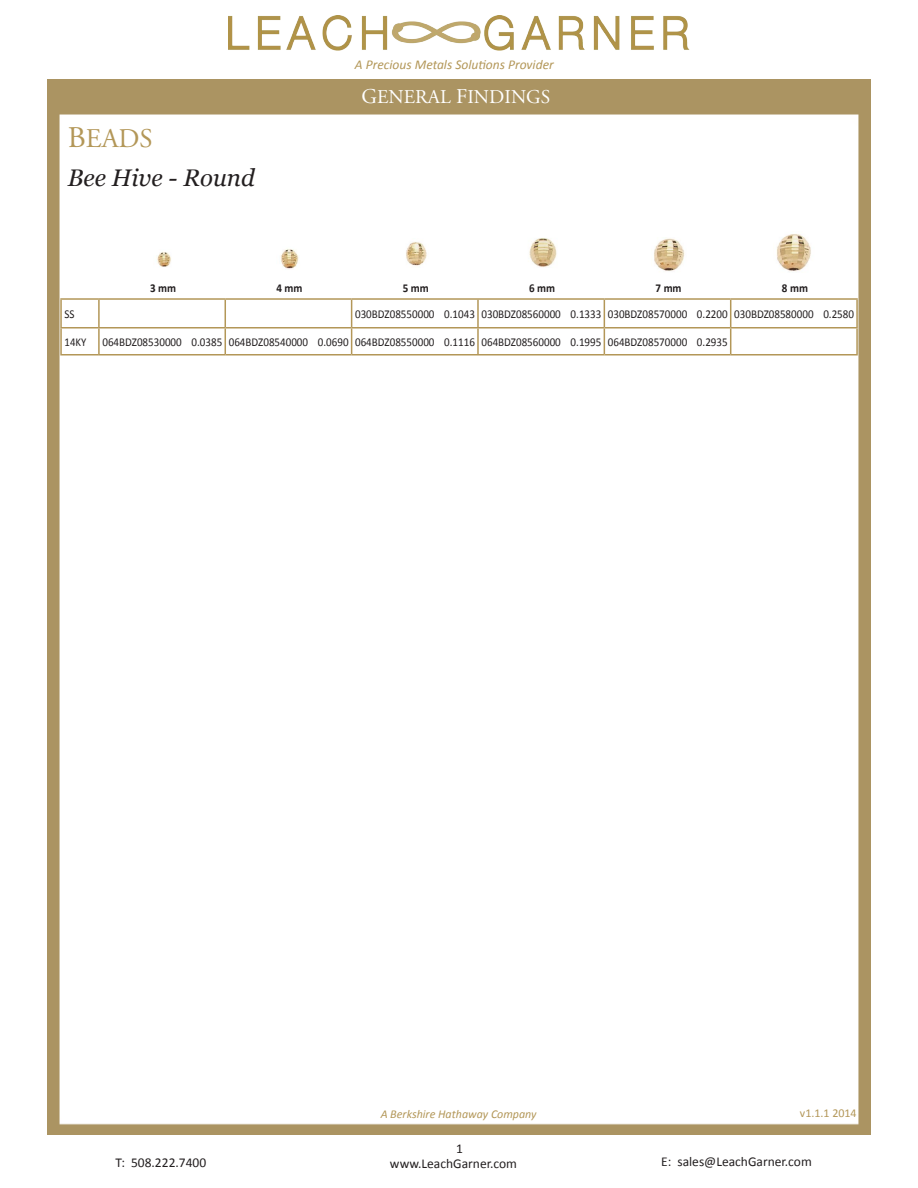
<style>
.page{position:relative;width:918px;height:1188px;background:#fff}
.page>*{position:absolute;margin:0;border:0;box-sizing:border-box;transform-origin:0 0}
.H1_Category_heading{font:27px "Adobe Garamond Pro";color:#b39758}
.marketing_category{font:italic 24px "Georgia";color:#231f20}
.t1{font:19.5px "Adobe Garamond Pro";color:#fff}
.t2{font:13.5px "Calibri";color:#231f20}
.t3{font:italic 13.5px "Calibri";color:#b39758}
.table_text_-_data{font:12px "Calibri";color:#231f20;scale:.92 1}
.t4{font:italic 12px "Calibri";color:#b39758}
.table_head{font:700 12px "Calibri";color:#231f20;scale:.92 1}
.t5{font:12px "Calibri";color:#b39758}
.table_text_-_1st_col{font:12px "Calibri";color:#231f20;scale:.9 1}
.s1{font-size:30px}
.s2{font-size:21px}
</style>
<div class="page">
<img style="left:47px;top:79px;width:824px;height:1055px">
<img style="left:229px;top:16px;width:460px;height:34px">
<hr style="left:60px;top:298px;width:39px;height:2px;background:#b39758">
<hr style="left:60px;top:300px;width:2px;height:27px;background:#b39758">
<hr style="left:98px;top:300px;width:2px;height:27px;background:#b39758">
<hr style="left:60px;top:327px;width:39px;height:2px;background:#b39758">
<hr style="left:99px;top:298px;width:126px;height:2px;background:#b39758">
<hr style="left:225px;top:298px;width:127px;height:2px;background:#b39758">
<hr style="left:352px;top:298px;width:126px;height:2px;background:#b39758">
<hr style="left:478px;top:298px;width:126px;height:2px;background:#b39758">
<hr style="left:604px;top:298px;width:127px;height:2px;background:#b39758">
<hr style="left:731px;top:298px;width:127px;height:2px;background:#b39758">
<hr style="left:856px;top:300px;width:2px;height:27px;background:#b39758">
<hr style="left:60px;top:329px;width:2px;height:25px;background:#b39758">
<hr style="left:60px;top:354px;width:39px;height:2px;background:#b39758">
<hr style="left:99px;top:327px;width:126px;height:2px;background:#b39758">
<hr style="left:98px;top:329px;width:2px;height:25px;background:#b39758">
<hr style="left:225px;top:327px;width:127px;height:2px;background:#b39758">
<hr style="left:352px;top:327px;width:126px;height:2px;background:#b39758">
<hr style="left:478px;top:327px;width:126px;height:2px;background:#b39758">
<hr style="left:604px;top:327px;width:127px;height:2px;background:#b39758">
<hr style="left:731px;top:327px;width:127px;height:2px;background:#b39758">
<hr style="left:856px;top:329px;width:2px;height:25px;background:#b39758">
<hr style="left:99px;top:354px;width:126px;height:2px;background:#b39758">
<hr style="left:225px;top:354px;width:127px;height:2px;background:#b39758">
<hr style="left:352px;top:354px;width:126px;height:2px;background:#b39758">
<hr style="left:478px;top:354px;width:126px;height:2px;background:#b39758">
<hr style="left:604px;top:354px;width:127px;height:2px;background:#b39758">
<hr style="left:731px;top:354px;width:127px;height:2px;background:#b39758">
<hr style="left:477px;top:300px;width:2px;height:27px;background:#b39758">
<svg style="left:225px;top:300px;width:1px;height:54px"></svg>
<svg style="left:351px;top:300px;width:1px;height:54px"></svg>
<hr style="left:477px;top:329px;width:2px;height:25px;background:#b39758">
<svg style="left:604px;top:300px;width:1px;height:54px"></svg>
<svg style="left:730px;top:300px;width:1px;height:54px"></svg>
<img style="left:153px;top:250px;width:20px;height:22px">
<img style="left:277px;top:247px;width:25px;height:25px">
<img style="left:400px;top:238px;width:32px;height:34px">
<img style="left:523px;top:233px;width:39px;height:39px">
<img style="left:651px;top:237px;width:35px;height:35px">
<img style="left:774px;top:232px;width:42px;height:40px">
<p class="t3" style="left:355px;top:55px;width:200px">A Precious Metals Solutions Provider</p>
<p class="H1_Category_heading" style="left:68px;top:122px;width:87px"><span class="s1">B</span>EADS</p>
<p class="marketing_category" style="left:68px;top:162px;width:189px">Bee Hive - Round</p>
<h3 class="t1" style="left:362px;top:86px;width:190px"><span class="s2">G</span>ENERAL <span class="s2">F</span>INDINGS</h3>
<p class="table_head" style="left:150px;top:280px;width:30px">3 mm</p>
<p class="table_head" style="left:277px;top:280px;width:30px">4 mm</p>
<p class="table_head" style="left:403px;top:280px;width:30px">5 mm</p>
<p class="table_head" style="left:529px;top:280px;width:30px">6 mm</p>
<p class="table_head" style="left:656px;top:280px;width:30px">7 mm</p>
<p class="table_head" style="left:782px;top:280px;width:30px">8 mm</p>
<p class="table_text_-_data" style="left:65px;top:307px;width:13px">SS</p>
<p class="table_text_-_data" style="left:355px;top:307px;width:132px">030BDZ08550000 0.1043</p>
<p class="table_text_-_data" style="left:481px;top:307px;width:132px">030BDZ08560000 0.1333</p>
<p class="table_text_-_data" style="left:608px;top:307px;width:132px">030BDZ08570000 0.2200</p>
<p class="table_text_-_data" style="left:734px;top:307px;width:132px">030BDZ08580000 0.2580</p>
<p class="table_text_-_1st_col" style="left:65px;top:335px;width:26px">14KY</p>
<p class="table_text_-_data" style="left:102px;top:335px;width:132px">064BDZ08530000 0.0385</p>
<p class="table_text_-_data" style="left:229px;top:335px;width:132px">064BDZ08540000 0.0690</p>
<p class="table_text_-_data" style="left:355px;top:335px;width:132px">064BDZ08550000 0.1116</p>
<p class="table_text_-_data" style="left:481px;top:335px;width:132px">064BDZ08560000 0.1995</p>
<p class="table_text_-_data" style="left:608px;top:335px;width:132px">064BDZ08570000 0.2935</p>
<p class="t4" style="left:381px;top:1105px;width:157px">A Berkshire Hathaway Company</p>
<p class="t5" style="left:800px;top:1106px;width:58px">v1.1.1 2014</p>
<p class="t2" style="left:116px;top:1154px;width:92px">T: 508.222.7400</p>
<p class="t2" style="left:456px;top:1140px;width:8px">1</p>
<p class="t2" style="left:390px;top:1155px;width:129px">www.LeachGarner.com</p>
<p class="t2" style="left:661px;top:1153px;width:152px">E: sales@LeachGarner.com</p>
</div>
